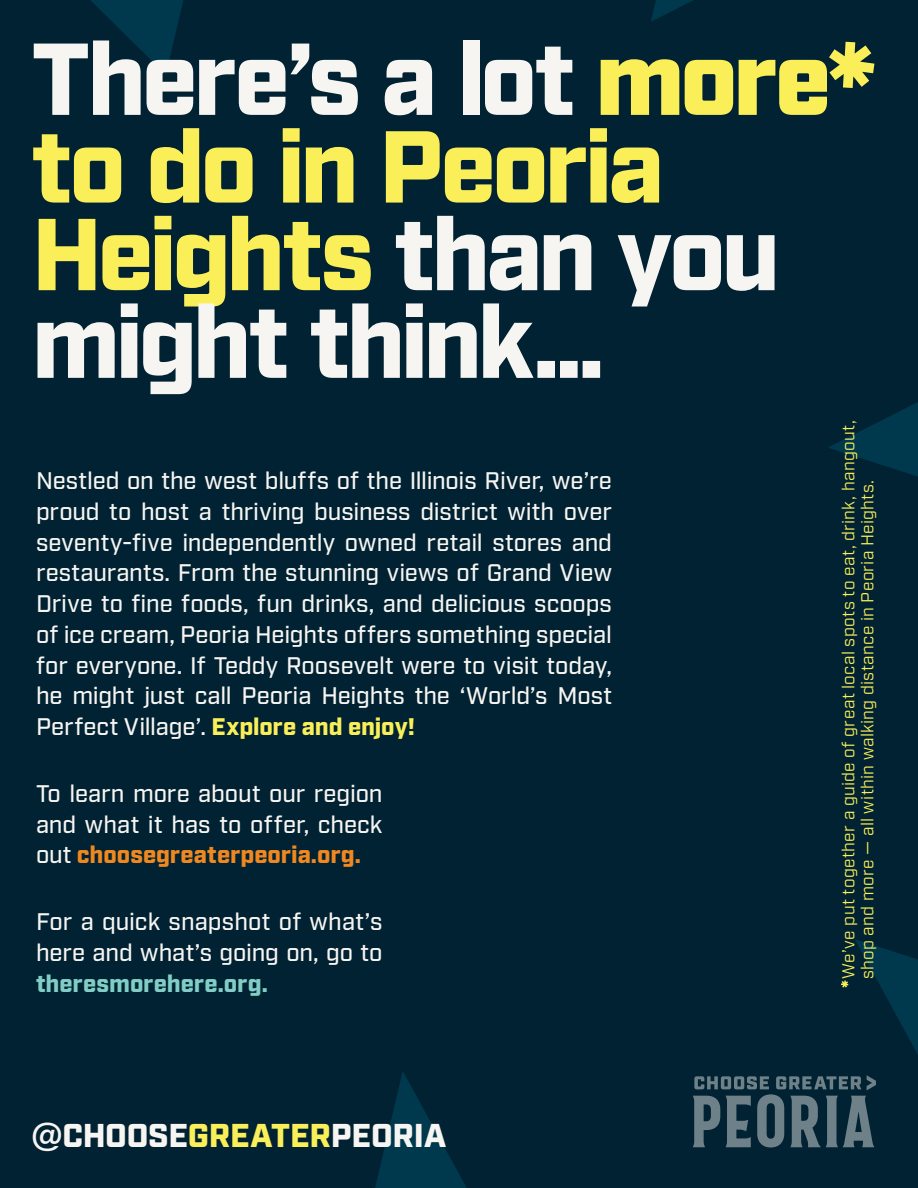
<style>
.page{position:relative;width:918px;height:1188px;background:#002232}
.page>*{position:absolute;margin:0;border:0;box-sizing:border-box;transform-origin:0 0}
.t1{font:900 101.85px/87.6px "Industry";letter-spacing:-.045em;color:#f7f5f2}
.t2{font:900 33px "Industry";letter-spacing:-.005em;color:#f7f5f2}
.t3{font:500 24px/30.8px "Industry";letter-spacing:-.005em;color:#f7f5f2;text-align:justify}
.t4{font:900 24px "Industry";color:#81cec6}
.t5{font:17.4px/18.9px "Industry";letter-spacing:.015em;color:#faef59}
.s1{color:#faef59}
.s2{font-weight:900;color:#faef59}
.s3{font-weight:900;color:#f08821}
.s4{font-family:"Muli";font-weight:700}
</style>
<div class="page">
<svg style="left:829px;top:42px;width:45px;height:46px;background:#929a48"></svg>
<svg style="left:841px;top:980px;width:7px;height:8px"></svg>
<svg style="left:693px;top:1075px;width:183px;height:73px;background:#35505c"></svg>
<h1 class="t1" style="left:32px;top:41px;width:801px">There’s a lot <span class="s1">more </span><span class="s1">to do in Peoria<br>Heights</span> than you might think…</h1>
<p class="t3" style="left:36px;top:466px;width:578px">Nestled on the west bluffs of the Illinois River, we’re proud to host a thriving business district with over seventy-five independently owned retail stores and restaurants. From the stunning views of Grand View Drive to fine foods, fun drinks, and delicious scoops of ice cream, Peoria Heights offers something special for everyone. If Teddy Roosevelt were to visit today, he might just call Peoria Heights the ‘World’s Most Perfect Village’. <span class="s2">Explore and enjoy!</span></p>
<p class="t3" style="left:36px;top:779px;width:348px">To learn more about our region and what it has to offer, check out <span class="s3">choosegreaterpeoria.org.</span></p>
<p class="t3" style="left:36px;top:907px;width:348px">For a quick snapshot of what’s here and what’s going on, go to</p>
<p class="t4" style="left:36px;top:969px;width:233px">theresmorehere.org.</p>
<p class="t5" style="left:839px;top:979px;width:560px;rotate:-90deg">We’ve put together a guide of great local spots to eat, drink, hangout, shop and more — all within walking distance in Peoria Heights.</p>
<h2 class="t2" style="left:32px;top:1116px;width:416px"><span class="s4">@</span>CHOOSE<span class="s1">GREATER</span>PEORIA</h2>
</div>
